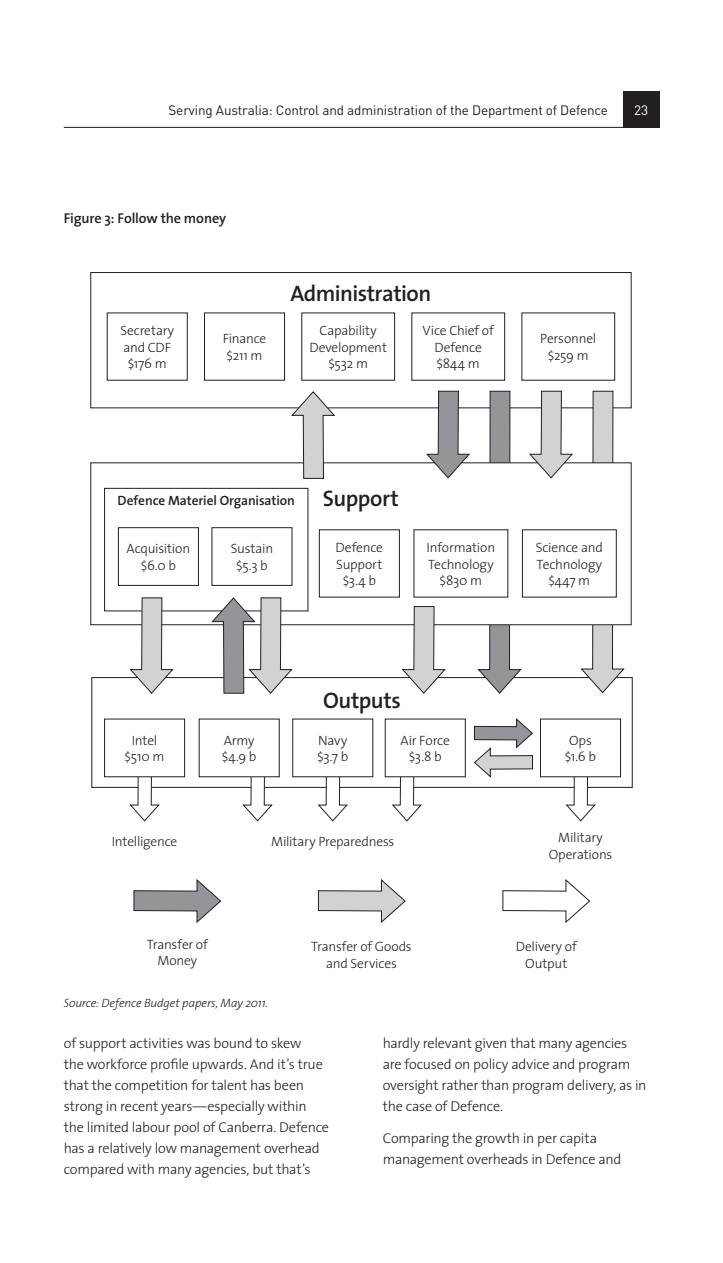
<style>
.page{position:relative;width:723px;height:1263px;background:#fff}
.page>*{position:absolute;margin:0;border:0;box-sizing:border-box;transform-origin:0 0}
.t1{font:600 22.5px "The Sans";letter-spacing:-.02em;color:#231f20}
.t2{font:300 14.25px/21px "The Sans";letter-spacing:-.015em;color:#231f20}
.t3{font:600 14.25px "The Sans";letter-spacing:-.01em;color:#231f20}
.t4{font:300 13.5px/16.5px "The Sans";letter-spacing:-.01em;color:#231f20;text-align:center}
.t5{font:13.5px "DIN";letter-spacing:-.01em;color:#231f20}
.t6{font:600 13.5px "The Sans";letter-spacing:-.005em;color:#231f20}
.t7{font:13.5px "DIN";color:#fff}
.t8{font:italic 300 12px "The Sans";letter-spacing:-.01em;color:#231f20}
.s1{font-size:22.5px}
</style>
<div class="page">
<div style="left:623px;top:91px;width:36px;height:37px;background:#231f20"></div>
<hr style="left:64px;top:127px;width:595px;height:1px;background:#231f20">
<div style="left:91px;top:677px;width:541px;height:111px;border:1px solid #231f20"></div>
<div style="left:90px;top:272px;width:541px;height:136px;border:1px solid #231f20"></div>
<svg style="left:580px;top:390px;width:45px;height:304px"></svg>
<svg style="left:477px;top:390px;width:45px;height:304px"></svg>
<div style="left:91px;top:463px;width:540px;height:162px;background:#fff"></div>
<div style="left:90px;top:462px;width:541px;height:163px;border:1px solid #231f20"></div>
<div style="left:104px;top:488px;width:204px;height:123px;border:1px solid #231f20"></div>
<div style="left:118px;top:527px;width:81px;height:59px;border:1px solid #231f20"></div>
<div style="left:212px;top:527px;width:80px;height:59px;border:1px solid #231f20"></div>
<div style="left:319px;top:529px;width:81px;height:68px;border:1px solid #231f20"></div>
<div style="left:522px;top:529px;width:95px;height:68px;border:1px solid #231f20"></div>
<div style="left:204px;top:313px;width:81px;height:68px;border:1px solid #231f20"></div>
<svg style="left:290px;top:391px;width:46px;height:88px"></svg>
<svg style="left:528px;top:390px;width:46px;height:89px"></svg>
<svg style="left:129px;top:597px;width:45px;height:97px"></svg>
<svg style="left:318px;top:879px;width:88px;height:44px"></svg>
<svg style="left:133px;top:879px;width:89px;height:44px"></svg>
<svg style="left:502px;top:879px;width:89px;height:44px"></svg>
<svg style="left:129px;top:777px;width:31px;height:45px"></svg>
<svg style="left:242px;top:777px;width:31px;height:45px"></svg>
<svg style="left:317px;top:777px;width:31px;height:45px"></svg>
<svg style="left:391px;top:777px;width:32px;height:45px"></svg>
<svg style="left:565px;top:777px;width:31px;height:45px"></svg>
<svg style="left:473px;top:718px;width:60px;height:60px"></svg>
<svg style="left:401px;top:606px;width:45px;height:88px"></svg>
<svg style="left:425px;top:390px;width:46px;height:89px"></svg>
<svg style="left:211px;top:597px;width:82px;height:97px"></svg>
<div style="left:104px;top:719px;width:81px;height:58px;border:1px solid #231f20"></div>
<div style="left:385px;top:719px;width:81px;height:58px;border:1px solid #231f20"></div>
<div style="left:540px;top:719px;width:81px;height:58px;border:1px solid #231f20"></div>
<p class="t5" style="left:168px;top:101px;width:441px">Serving Australia: Control and administration of the Department of Defence</p>
<p class="t7" style="left:634px;top:101px;width:16px">23</p>
<p class="t3" style="left:64px;top:209px;width:164px">Figure 3: Follow the money</p>
<h1 class="t1" style="left:290px;top:278px;width:142px">Administration</h1>
<p class="t4" style="left:120px;top:322px;width:55px">Secretary and CDF $176 m</p>
<p class="t4" style="left:223px;top:331px;width:45px;text-align:left">Finance $211 m</p>
<p class="t4" style="left:423px;top:322px;width:73px">Vice Chief of<br>Defence $844 m</p>
<p class="t4" style="left:540px;top:331px;width:58px">Personnel $259 m</p>
<p class="t4" style="left:309px;top:322px;width:79px">Capability<br>Development $532 m</p>
<p class="t6" style="left:118px;top:492px;width:283px">Defence Materiel Organisation <span class="s1">Support</span></p>
<p class="t4" style="left:127px;top:541px;width:65px">Acquisition $6.0 b</p>
<p class="t4" style="left:231px;top:541px;width:44px">Sustain $5.3 b</p>
<p class="t4" style="left:336px;top:539px;width:49px">Defence<br>Support $3.4 b</p>
<p class="t4" style="left:427px;top:539px;width:70px">Information<br>Technology $830 m</p>
<p class="t4" style="left:536px;top:539px;width:69px">Science and<br>Technology $447 m</p>
<p class="t4" style="left:125px;top:732px;width:41px">Intel $510 m</p>
<p class="t4" style="left:112px;top:833px;width:67px">Intelligence</p>
<h1 class="t1" style="left:323px;top:686px;width:79px">Outputs</h1>
<p class="t4" style="left:222px;top:732px;width:36px;text-align:left">Army $4.9 b</p>
<p class="t4" style="left:317px;top:732px;width:33px;text-align:left">Navy $3.7 b</p>
<p class="t4" style="left:401px;top:732px;width:51px">Air Force $3.8 b</p>
<p class="t4" style="left:565px;top:732px;width:33px">Ops $1.6 b</p>
<p class="t4" style="left:271px;top:833px;width:125px">Military Preparedness</p>
<p class="t4" style="left:549px;top:830px;width:65px">Military<br>Operations</p>
<p class="t4" style="left:147px;top:936px;width:63px">Transfer of<br>Money</p>
<p class="t4" style="left:311px;top:938px;width:102px">Transfer of Goods and Services</p>
<p class="t4" style="left:516px;top:938px;width:62px">Delivery of<br>Output</p>
<p class="t8" style="left:64px;top:995px;width:206px">Source: Defence Budget papers, May 2011.</p>
<p class="t2" style="left:64px;top:1033px;width:267px">of support activities was bound to skew<br>the workforce profile upwards. And it’s true that the competition for talent has been strong in recent years—especially within the limited labour pool of Canberra. Defence has a relatively low management overhead compared with many agencies, but that’s</p>
<p class="t2" style="left:383px;top:1033px;width:265px">hardly relevant given that many agencies are focused on policy advice and program oversight rather than program delivery, as in the case of Defence.</p>
<p class="t2" style="left:383px;top:1128px;width:240px">Comparing the growth in per capita management overheads in Defence and</p>
</div>
